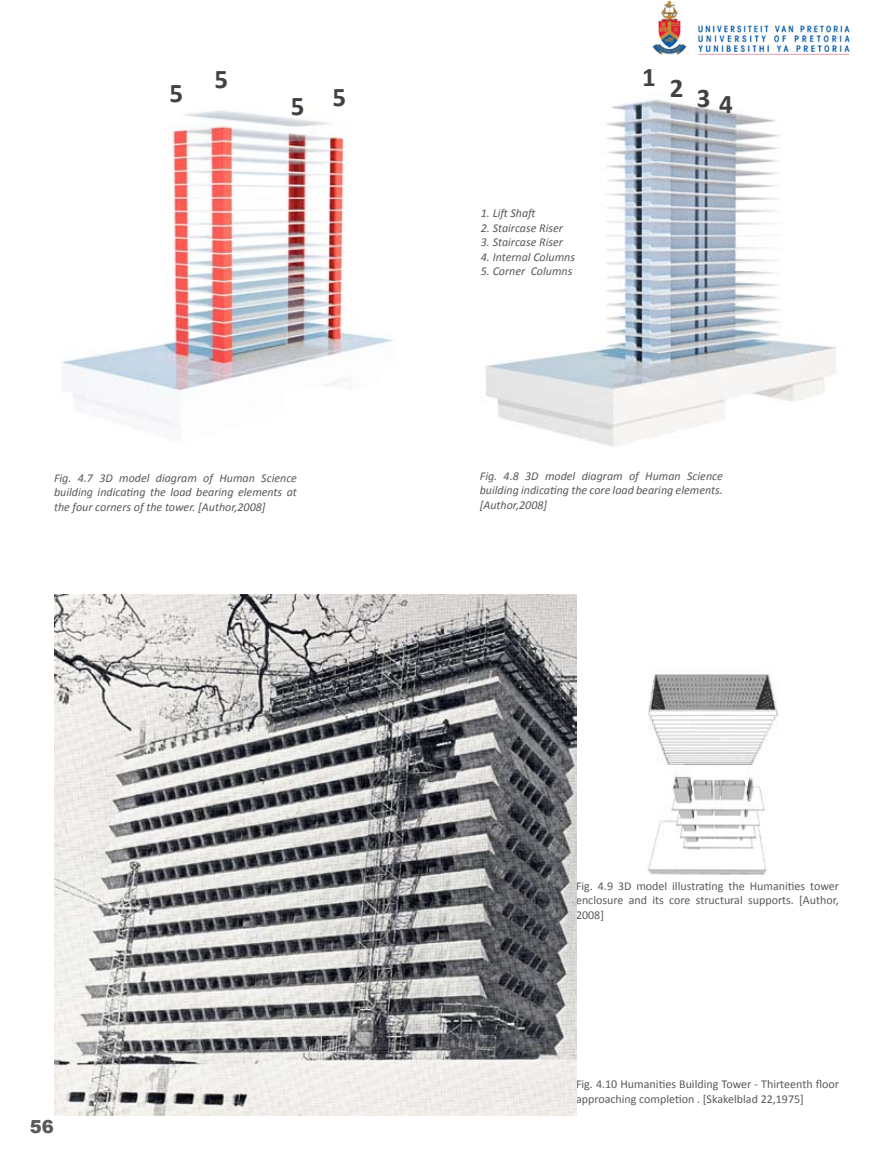
<style>
.page{position:relative;width:893px;height:1170px;background:#fff}
.page>*{position:absolute;margin:0;border:0;box-sizing:border-box;transform-origin:0 0}
.t1{font:700 27px "Calibri";color:#414142}
.t2{font:900 18px "Arial";color:#58595b}
.t3{font:italic 12px/14.4px "Calibri";color:#58595b;text-align:justify}
.t4{font:12px/14.4px "Calibri";color:#58595b}
</style>
<div class="page">
<img style="left:61px;top:110px;width:332px;height:317px">
<img style="left:485px;top:99px;width:351px;height:348px">
<img style="left:647px;top:673px;width:132px;height:202px">
<img style="left:54px;top:594px;width:522px;height:521px">
<img style="left:653px;top:1px;width:198px;height:54px">
<h1 class="t1" style="left:169px;top:76px;width:15px">5</h1>
<h1 class="t1" style="left:214px;top:62px;width:15px">5</h1>
<h1 class="t1" style="left:642px;top:66px;width:43px">1 2</h1>
<h1 class="t1" style="left:291px;top:89px;width:15px">5</h1>
<h1 class="t1" style="left:697px;top:84px;width:38px">3 4</h1>
<h1 class="t1" style="left:333px;top:81px;width:15px">5</h1>
<p class="t3" style="left:481px;top:206px;width:58px">1. Lift Shaft</p>
<p class="t3" style="left:481px;top:220px;width:84px">2. Staircase Riser</p>
<p class="t3" style="left:481px;top:234px;width:84px">3. Staircase Riser</p>
<p class="t3" style="left:481px;top:249px;width:96px">4. Internal Columns</p>
<p class="t3" style="left:481px;top:263px;width:93px">5. Corner Columns</p>
<p class="t3" style="left:54px;top:470px;width:244px">Fig. 4.7 3D model diagram of Human Science building indicating the load bearing elements at the four corners of the tower. [Author,2008]</p>
<p class="t3" style="left:480px;top:468px;width:244px">Fig. 4.8 3D model diagram of Human Science building indicating the core load bearing elements. [Author,2008]</p>
<p class="t4" style="left:576px;top:877px;width:264px;text-align:justify">Fig. 4.9 3D model illustrating the Humanities tower enclosure and its core structural supports. [Author, 2008]</p>
<h2 class="t2" style="left:30px;top:1112px;width:26px">56</h2>
<p class="t4" style="left:576px;top:1076px;width:264px">Fig. 4.10 Humanities Building Tower - Thirteenth floor approaching completion . [Skakelblad 22,1975]</p>
</div>
